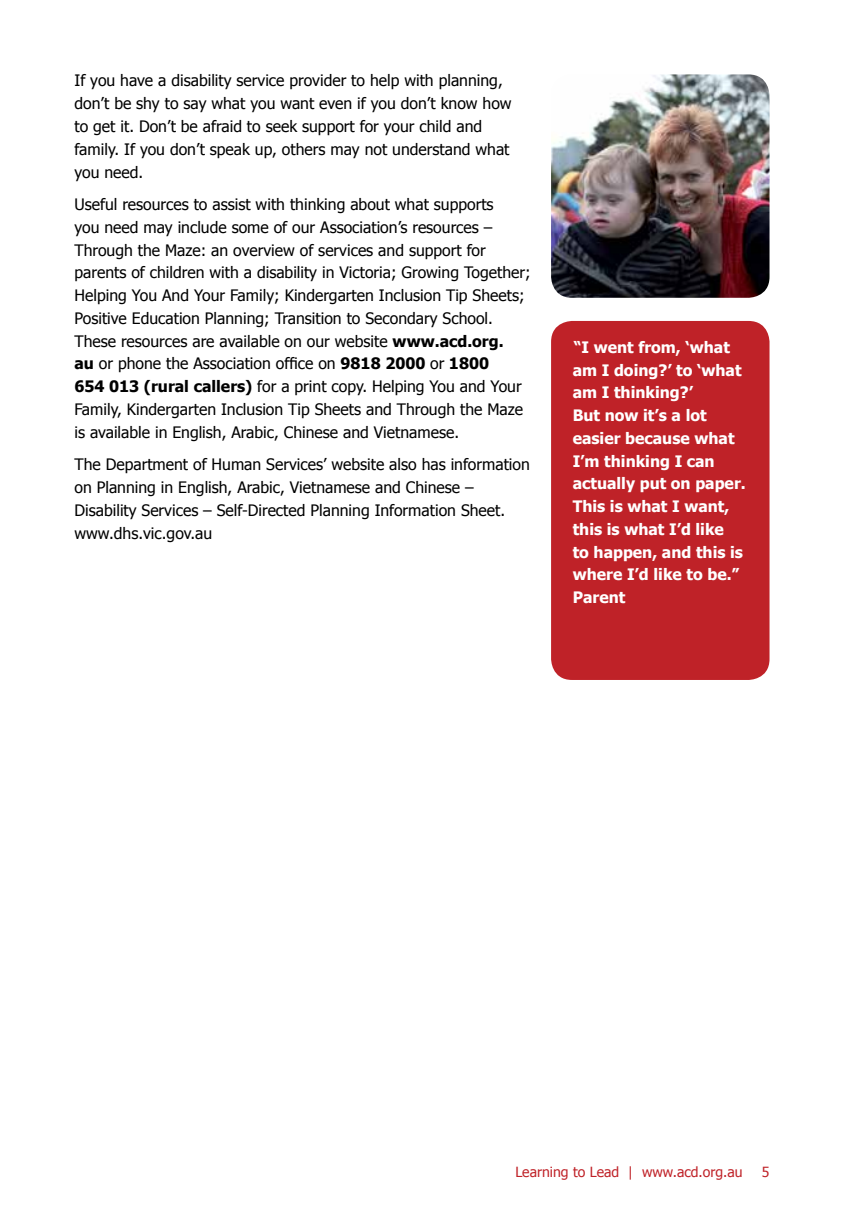
<style>
.page{position:relative;width:844px;height:1216px;background:#fff}
.page>*{position:absolute;margin:0;border:0;box-sizing:border-box;transform-origin:0 0}
.t1{font:15.75px/22.8px "Tahoma";color:#000}
.t2{font:700 15.75px/22.8px "Tahoma";color:#fff}
.t3{font:14px "Tahoma";color:#bf2228}
.s1{font-weight:700}
</style>
<div class="page">
<div style="left:551px;top:321px;width:218px;height:359px;background:#bf2228;border-radius:21px"></div>
<img style="left:551px;top:74px;width:218px;height:224px">
<p class="t1" style="left:74px;top:69px;width:438px">If you have a disability service provider to help with planning, don’t be shy to say what you want even if you don’t know how to get it. Don’t be afraid to seek support for your child and family. If you don’t speak up, others may not understand what you need.</p>
<p class="t1" style="left:74px;top:192px;width:457px">Useful resources to assist with thinking about what supports<br>you need may include some of our Association’s resources – Through the Maze: an overview of services and support for parents of children with a disability in Victoria; Growing Together; Helping You And Your Family; Kindergarten Inclusion Tip Sheets; Positive Education Planning; Transition to Secondary School.<br>These resources are available on our website <span class="s1">www.acd.org.<br>au</span> or phone the Association office on <span class="s1">9818 2000</span> or <span class="s1">1800<br>654 013 (rural callers)</span> for a print copy. Helping You and Your Family, Kindergarten Inclusion Tip Sheets and Through the Maze is available in English, Arabic, Chinese and Vietnamese.</p>
<p class="t1" style="left:74px;top:452px;width:457px">The Department of Human Services’ website also has information on Planning in English, Arabic, Vietnamese and Chinese – Disability Services – Self-Directed Planning Information Sheet. www.dhs.vic.gov.au</p>
<p class="t2" style="left:572px;top:335px;width:174px">“I went from, ‘what am I doing?’ to ‘what am I thinking?’<br>But now it’s a lot easier because what<br>I’m thinking I can actually put on paper.<br>This is what I want, this is what I’d like<br>to happen, and this is where I’d like to be.”<br>Parent</p>
<p class="t3" style="left:515px;top:1162px;width:229px">Learning to Lead | www.acd.org.au</p>
<p class="t3" style="left:761px;top:1162px;width:9px">5</p>
</div>
